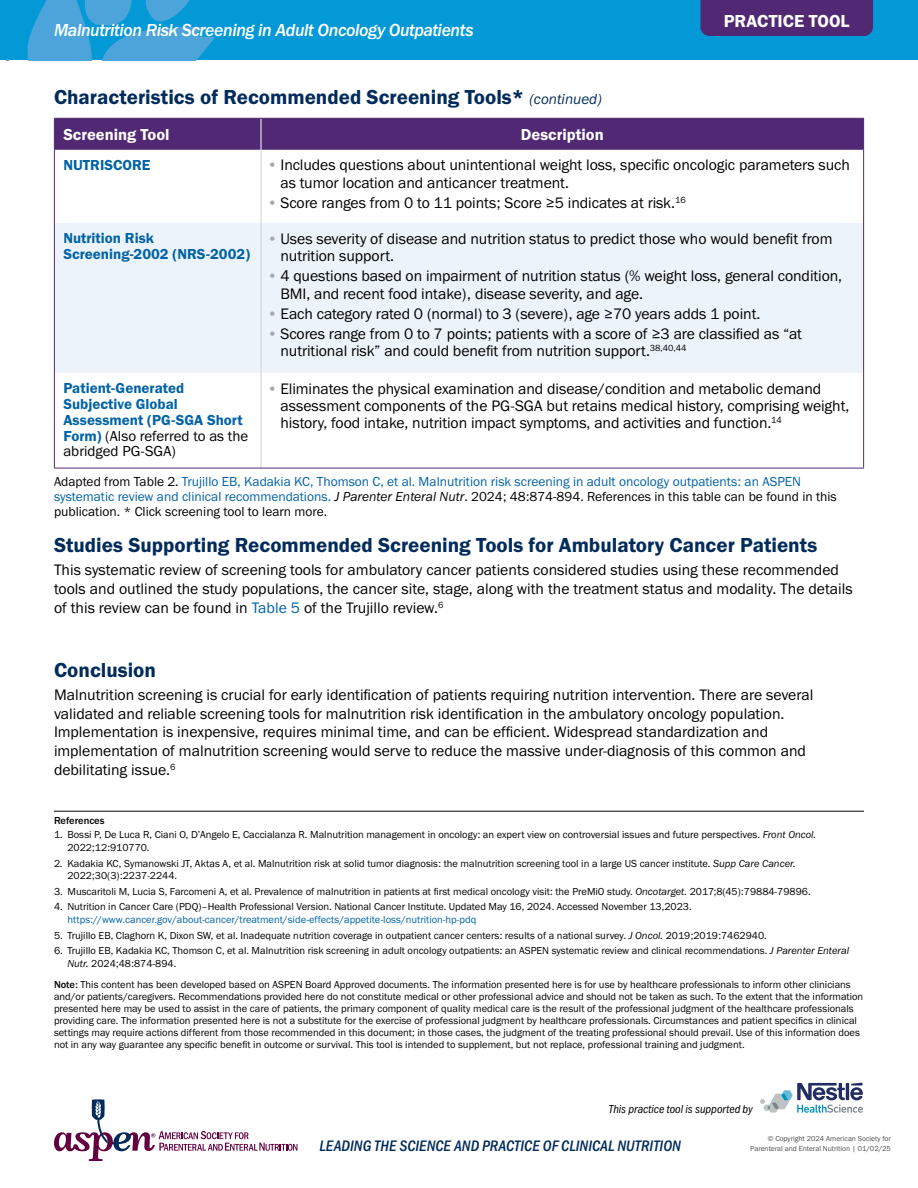
<style>
.page{position:relative;width:918px;height:1188px;background:#fff}
.page>*{position:absolute;margin:0;border:0;box-sizing:border-box;transform-origin:0 0}
.t1{font:21px "Franklin Gothic URW Dem";color:#002b5a}
.t2{font:18px "Franklin Gothic URW Med Ita";letter-spacing:-.025em;color:#fff}
.t3{font:18px "Franklin Gothic URW Dem";color:#fff}
.t4{font:16.5px "Franklin Gothic URW Dem";color:#fff}
.t5{font:15.75px/17.2px "Franklin Gothic URW Boo";letter-spacing:-.005em;color:#000}
.t6{font:15.75px "Franklin Gothic URW Con Med Ita";color:#002b5a}
.t7{font:15px/15.8px "Franklin Gothic URW Dem";color:#0063a6}
.t8{font:15px/15.8px "Franklin Gothic URW Boo";color:#000}
.t9{font:13.5px/15px "Franklin Gothic URW Boo";color:#0063a6}
.t10{font:12px "Franklin Gothic URW Con Boo Ita";color:#000}
.t11{font:10.5px/12px "Franklin Gothic URW Boo";color:#000}
.t12{font:10.5px "Franklin Gothic URW Boo";color:#0063a6}
.t13{font:500 10.5px "Franklin Gothic URW";color:#000}
.t14{font:7.5px "Franklin Gothic URW Boo";color:#4d4d4f}
.s1{font-family:"Franklin Gothic URW Boo Ita";font-size:15px}
.s2{color:#a7a9ac}
.s3{font-family:"Franklin Gothic URW Dem";color:#0063a6}
.s4{color:#000}
.s5{font-family:"Franklin Gothic URW Boo Ita";color:#000}
.s6{color:#0063a6}
.s7{font-family:"Franklin Gothic URW Boo Ita"}
.s8{font-family:"Franklin Gothic URW";font-weight:500}
</style>
<div class="page">
<div style="left:55px;top:119px;width:808px;height:31px;background:#512873"></div>
<div style="left:55px;top:223px;width:808px;height:150px;background:#edf3fa"></div>
<hr style="left:261px;top:119px;width:1px;height:31px;background:#fff">
<hr style="left:261px;top:150px;width:1px;height:73px;background:#d1d3d4">
<hr style="left:261px;top:223px;width:1px;height:150px;background:#d1d3d4">
<hr style="left:261px;top:373px;width:1px;height:95px;background:#d1d3d4">
<hr style="left:54px;top:118px;width:207px;height:1px;background:#512873">
<hr style="left:54px;top:119px;width:1px;height:31px;background:#512873">
<hr style="left:261px;top:118px;width:603px;height:1px;background:#512873">
<hr style="left:863px;top:119px;width:1px;height:31px;background:#512873">
<hr style="left:54px;top:150px;width:1px;height:73px;background:#512873">
<hr style="left:863px;top:150px;width:1px;height:73px;background:#512873">
<hr style="left:54px;top:223px;width:1px;height:150px;background:#512873">
<hr style="left:863px;top:223px;width:1px;height:150px;background:#512873">
<hr style="left:54px;top:373px;width:1px;height:95px;background:#512873">
<hr style="left:863px;top:373px;width:1px;height:95px;background:#512873">
<hr style="left:54px;top:468px;width:207px;height:1px;background:#512873">
<hr style="left:261px;top:468px;width:603px;height:1px;background:#512873">
<hr style="left:54px;top:811px;width:810px;height:1px;background:#000">
<svg style="left:760px;top:1083px;width:103px;height:30px"></svg>
<div style="left:0;top:0;width:918px;height:60px;background:#0299d6"></div>
<svg style="left:6px;top:0;width:209px;height:60px"></svg>
<div style="left:700px;top:0;width:173px;height:36px;background:#512873"></div>
<svg style="left:54px;top:1099px;width:243px;height:62px"></svg>
<h2 class="t2" style="left:54px;top:19px;width:421px">Malnutrition Risk Screening in Adult Oncology Outpatients</h2>
<h1 class="t1" style="left:54px;top:84px;width:549px">Characteristics of Recommended Screening Tools* <span class="s1">(continued)</span></h1>
<h2 class="t3" style="left:724px;top:10px;width:127px">PRACTICE TOOL</h2>
<h3 class="t4" style="left:63px;top:124px;width:108px">Screening Tool</h3>
<h3 class="t4" style="left:521px;top:124px;width:84px">Description</h3>
<h3 class="t7" style="left:63px;top:157px;width:89px">NUTRISCORE</h3>
<h3 class="t5" style="left:280px;top:156px;width:571px;text-indent:-13px"><span class="s2">•</span> Includes questions about unintentional weight loss, specific oncologic parameters such as tumor location and anticancer treatment.</h3>
<h3 class="t5" style="left:267px;top:194px;width:420px"><span class="s2">•</span> Score ranges from 0 to 11 points; Score ≥5 indicates at risk.<sup>16</sup></h3>
<h3 class="t7" style="left:63px;top:230px;width:188px">Nutrition Risk<br>Screening-2002 (NRS-2002)</h3>
<h3 class="t5" style="left:280px;top:230px;width:554px;text-indent:-13px"><span class="s2">•</span> Uses severity of disease and nutrition status to predict those who would benefit from nutrition support.</h3>
<h3 class="t5" style="left:280px;top:267px;width:563px;text-indent:-13px"><span class="s2">•</span> 4 questions based on impairment of nutrition status (% weight loss, general condition,<br>BMI, and recent food intake), disease severity, and age.</h3>
<h3 class="t5" style="left:267px;top:305px;width:495px"><span class="s2">•</span> Each category rated 0 (normal) to 3 (severe), age ≥70 years adds 1 point.</h3>
<h3 class="t5" style="left:280px;top:325px;width:523px;text-indent:-13px"><span class="s2">•</span> Scores range from 0 to 7 points; patients with a score of ≥3 are classified as “at nutritional risk” and could benefit from nutrition support.<sup>38,40,44</sup></h3>
<h3 class="t7" style="left:63px;top:380px;width:181px">Patient-Generated<br>Subjective Global<br>Assessment (PG-SGA Short</h3>
<h3 class="t8" style="left:63px;top:428px;width:187px"><span class="s3">Form)</span> (Also referred to as the abridged PG-SGA)</h3>
<p class="t5" style="left:280px;top:380px;width:570px;text-indent:-13px"><span class="s2">•</span> Eliminates the physical examination and disease/condition and metabolic demand assessment components of the PG-SGA but retains medical history, comprising weight, history, food intake, nutrition impact symptoms, and activities and function.<sup>14</sup></p>
<p class="t9" style="left:54px;top:474px;width:784px"><span class="s4">Adapted from Table 2.</span> Trujillo EB, Kadakia KC, Thomson C, et al. Malnutrition risk screening in adult oncology outpatients: an ASPEN systematic review and clinical recommendations. <span class="s5">J Parenter Enteral Nutr</span><span class="s4">. 2024; 48:874-894. References in this table can be found in this publication. * Click screening tool to learn more.</span></p>
<h1 class="t1" style="left:54px;top:532px;width:765px">Studies Supporting Recommended Screening Tools for Ambulatory Cancer Patients</h1>
<p class="t5" style="left:54px;top:561px;width:800px;line-height:18.8px">This systematic review of screening tools for ambulatory cancer patients considered studies using these recommended tools and outlined the study populations, the cancer site, stage, along with the treatment status and modality. The details of this review can be found in <span class="s6">Table 5</span> of the Trujillo review.<sup>6</sup></p>
<h1 class="t1" style="left:54px;top:657px;width:104px">Conclusion</h1>
<p class="t5" style="left:54px;top:685px;width:761px;line-height:18.8px">Malnutrition screening is crucial for early identification of patients requiring nutrition intervention. There are several validated and reliable screening tools for malnutrition risk identification in the ambulatory oncology population.<br>Implementation is inexpensive, requires minimal time, and can be efficient. Widespread standardization and implementation of malnutrition screening would serve to reduce the massive under-diagnosis of this common and debilitating issue.<sup>6</sup></p>
<p class="t13" style="left:54px;top:814px;width:52px">References</p>
<p class="t11" style="left:68px;top:828px;width:750px;line-height:12.6px;text-indent:-14px">1. Bossi P, De Luca R, Ciani O, D’Angelo E, Caccialanza R. Malnutrition management in oncology: an expert view on controversial issues and future perspectives. <span class="s7">Front Oncol.<br></span>2022;12:910770.</p>
<p class="t11" style="left:68px;top:857px;width:730px;line-height:12.6px;text-indent:-14px">2. Kadakia KC, Symanowski JT, Aktas A, et al. Malnutrition risk at solid tumor diagnosis: the malnutrition screening tool in a large US cancer institute. <span class="s7">Supp Care Cancer.<br></span>2022;30(3):2237-2244.</p>
<p class="t11" style="left:54px;top:885px;width:758px">3. Muscaritoli M, Lucia S, Farcomeni A, et al. Prevalence of malnutrition in patients at first medical oncology visit: the PreMiO study. <span class="s7">Oncotarget.</span> 2017;8(45):79884-79896.</p>
<p class="t11" style="left:54px;top:901px;width:639px">4. Nutrition in Cancer Care (PDQ)–Health Professional Version. National Cancer Institute. Updated May 16, 2024. Accessed November 13,2023.</p>
<p class="t12" style="left:68px;top:913px;width:410px">https://www.cancer.gov/about-cancer/treatment/side-effects/appetite-loss/nutrition-hp-pdq</p>
<p class="t11" style="left:54px;top:929px;width:714px">5. Trujillo EB, Claghorn K, Dixon SW, et al. Inadequate nutrition coverage in outpatient cancer centers: results of a national survey. <span class="s7">J Oncol.</span> 2019;2019:7462940.</p>
<p class="t11" style="left:68px;top:944px;width:783px;line-height:12.6px;text-indent:-14px">6. Trujillo EB, Kadakia KC, Thomson C, et al. Malnutrition risk screening in adult oncology outpatients: an ASPEN systematic review and clinical recommendations. <span class="s7">J Parenter Enteral<br>Nutr.</span> 2024;48:874-894.</p>
<p class="t11" style="left:54px;top:978px;width:811px"><span class="s8">Note:</span> This content has been developed based on ASPEN Board Approved documents. The information presented here is for use by healthcare professionals to inform other clinicians and/or patients/caregivers. Recommendations provided here do not constitute medical or other professional advice and should not be taken as such. To the extent that the information presented here may be used to assist in the care of patients, the primary component of quality medical care is the result of the professional judgment of the healthcare professionals providing care. The information presented here is not a substitute for the exercise of professional judgment by healthcare professionals. Circumstances and patient specifics in clinical settings may require actions different from those recommended in this document; in those cases, the judgment of the treating professional should prevail. Use of this information does not in any way guarantee any specific benefit in outcome or survival. This tool is intended to supplement, but not replace, professional training and judgment.</p>
<p class="t10" style="left:609px;top:1102px;width:146px">This practice tool is supported by</p>
<p class="t14" style="left:768px;top:1134px;width:125px">© Copyright 2024 American Society for</p>
<h3 class="t6" style="left:320px;top:1135px;width:363px">LEADING THE SCIENCE AND PRACTICE OF CLINICAL NUTRITION</h3>
<p class="t14" style="left:750px;top:1144px;width:142px">Parenteral and Enteral Nutrition | 01/02/25</p>
</div>
